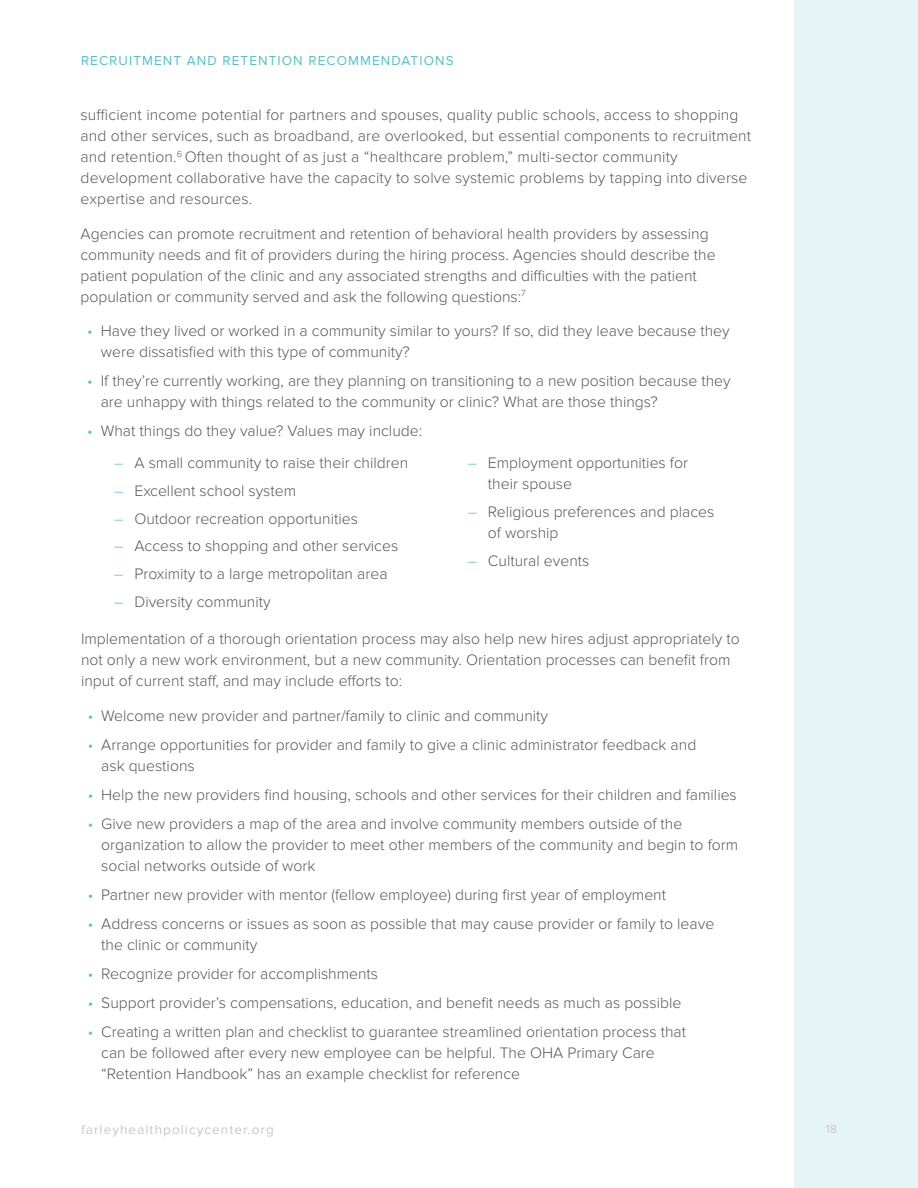
<style>
.page{position:relative;width:918px;height:1188px;background:#fff}
.page>*{position:absolute;margin:0;border:0;box-sizing:border-box;transform-origin:0 0}
.COPY{font:300 15.75px/21px "Proxima Nova";color:#57585a}
.t1{font:13.5px "Proxima Nova";letter-spacing:.08em;color:#54c2c8}
.t2{font:13.5px "Proxima Nova";letter-spacing:.08em;color:#c7c8ca}
.t3{font:12px "Proxima Nova";color:#c7c8ca}
.s1{color:#54c2c8}
</style>
<div class="page">
<div style="left:794px;top:0;width:124px;height:1188px;background:#e5f4f5"></div>
<p class="t1" style="left:81px;top:52px;width:374px">RECRUITMENT AND RETENTION RECOMMENDATIONS</p>
<p class="COPY" style="left:81px;top:104px;width:672px">sufficient income potential for partners and spouses, quality public schools, access to shopping and other services, such as broadband, are overlooked, but essential components to recruitment and retention.<sup>6</sup> Often thought of as just a “healthcare problem,” multi-sector community development collaborative have the capacity to solve systemic problems by tapping into diverse expertise and resources.</p>
<p class="COPY" style="left:81px;top:223px;width:637px">Agencies can promote recruitment and retention of behavioral health providers by assessing community needs and fit of providers during the hiring process. Agencies should describe the patient population of the clinic and any associated strengths and difficulties with the patient population or community served and ask the following questions:<sup>7</sup></p>
<p class="COPY" style="left:101px;top:320px;width:630px;text-indent:-14px"><span class="s1">•</span> Have they lived or worked in a community similar to yours? If so, did they leave because they were dissatisfied with this type of community?</p>
<p class="COPY" style="left:101px;top:371px;width:632px;text-indent:-14px"><span class="s1">•</span> If they’re currently working, are they planning on transitioning to a new position because they are unhappy with things related to the community or clinic? What are those things?</p>
<p class="COPY" style="left:87px;top:421px;width:336px"><span class="s1">•</span> What things do they value? Values may include:</p>
<p class="COPY" style="left:114px;top:453px;width:296px"><span class="s1">–</span> A small community to raise their children</p>
<p class="COPY" style="left:114px;top:480px;width:184px"><span class="s1">–</span> Excellent school system</p>
<p class="COPY" style="left:114px;top:508px;width:245px"><span class="s1">–</span> Outdoor recreation opportunities</p>
<p class="COPY" style="left:114px;top:536px;width:286px"><span class="s1">–</span> Access to shopping and other services</p>
<p class="COPY" style="left:114px;top:564px;width:275px"><span class="s1">–</span> Proximity to a large metropolitan area</p>
<p class="COPY" style="left:114px;top:591px;width:158px"><span class="s1">–</span> Diversity community</p>
<p class="COPY" style="left:488px;top:453px;width:202px;text-indent:-20px"><span class="s1">–</span> Employment opportunities for their spouse</p>
<p class="COPY" style="left:488px;top:501px;width:228px;text-indent:-20px"><span class="s1">–</span> Religious preferences and places of worship</p>
<p class="COPY" style="left:468px;top:550px;width:123px"><span class="s1">–</span> Cultural events</p>
<p class="COPY" style="left:81px;top:629px;width:660px">Implementation of a thorough orientation process may also help new hires adjust appropriately to not only a new work environment, but a new community. Orientation processes can benefit from input of current staff, and may include efforts to:</p>
<p class="COPY" style="left:88px;top:705px;width:462px"><span class="s1">•</span> Welcome new provider and partner/family to clinic and community</p>
<p class="COPY" style="left:101px;top:734px;width:597px;text-indent:-14px"><span class="s1">•</span> Arrange opportunities for provider and family to give a clinic administrator feedback and ask questions</p>
<p class="COPY" style="left:88px;top:784px;width:651px"><span class="s1">•</span> Help the new providers find housing, schools and other services for their children and families</p>
<p class="COPY" style="left:101px;top:813px;width:639px;text-indent:-14px"><span class="s1">•</span> Give new providers a map of the area and involve community members outside of the organization to allow the provider to meet other members of the community and begin to form social networks outside of work</p>
<p class="COPY" style="left:88px;top:884px;width:580px"><span class="s1">•</span> Partner new provider with mentor (fellow employee) during first year of employment</p>
<p class="COPY" style="left:101px;top:914px;width:615px;text-indent:-14px"><span class="s1">•</span> Address concerns or issues as soon as possible that may cause provider or family to leave the clinic or community</p>
<p class="COPY" style="left:88px;top:964px;width:292px"><span class="s1">•</span> Recognize provider for accomplishments</p>
<p class="COPY" style="left:88px;top:993px;width:595px"><span class="s1">•</span> Support provider’s compensations, education, and benefit needs as much as possible</p>
<p class="COPY" style="left:101px;top:1022px;width:586px;text-indent:-14px"><span class="s1">•</span> Creating a written plan and checklist to guarantee streamlined orientation process that can be followed after every new employee can be helpful. The OHA Primary Care “Retention Handbook” has an example checklist for reference</p>
<p class="t2" style="left:81px;top:1122px;width:194px">farleyhealthpolicycenter.org</p>
<p class="t3" style="left:826px;top:1122px;width:13px">18</p>
</div>
